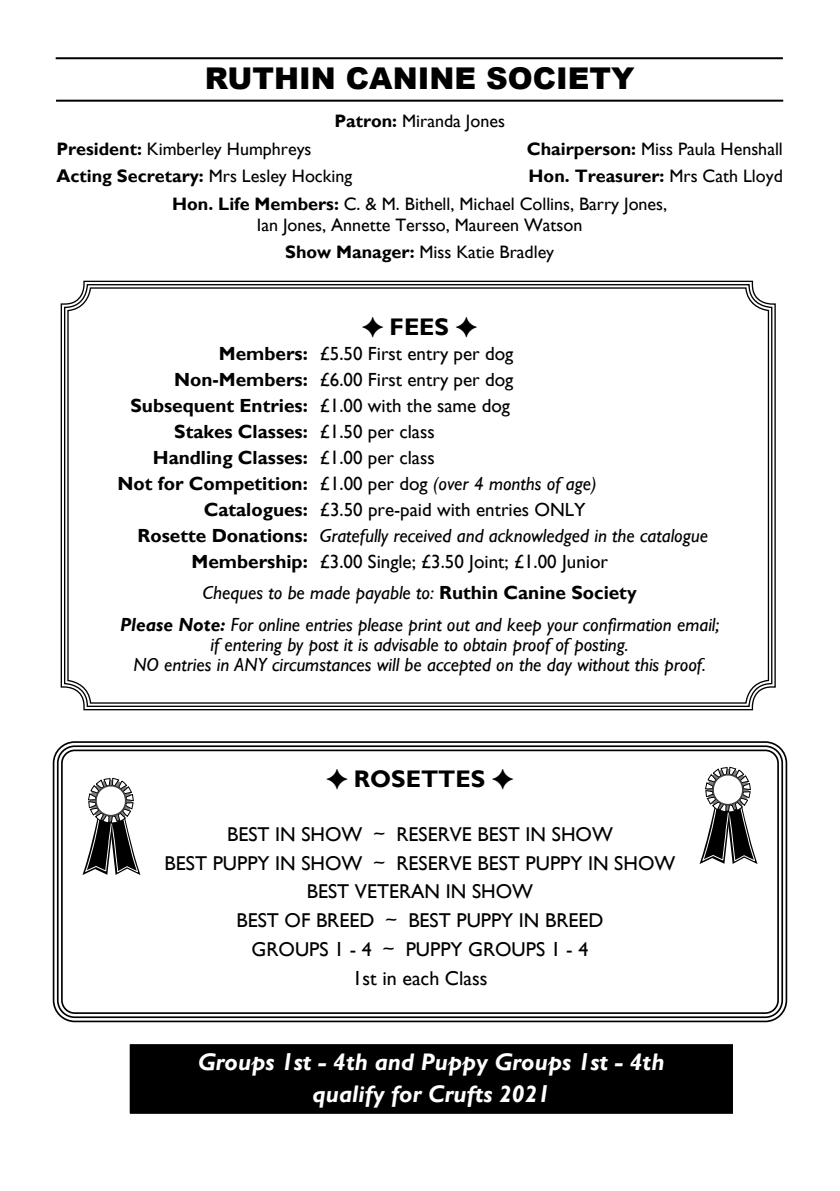
<style>
.page{position:relative;width:840px;height:1191px;background:#fff}
.page>*{position:absolute;margin:0;border:0;box-sizing:border-box;transform-origin:0 0}
.t1{font:900 30px "Arial";color:#000}
.t2{font:italic 700 24px/31.6px "Gill Sans";color:#fff;text-align:center}
.t3{font:700 24px "Gill Sans";color:#000}
.t4{font:20px/28.8px "Gill Sans";color:#000;text-align:center}
.t5{font:italic 19px/31.4px "Gill Sans";color:#000;text-align:center}
.t6{font:19px "Gill Sans";color:#000}
.t7{font:700 19px "Gill Sans";color:#000}
.t8{font:18px/27.2px "Gill Sans";color:#000}
.t9{font:700 18px "Gill Sans";color:#000}
.s1{font-weight:700}
.s2{font-weight:400}
.s3{font-weight:400;font-style:italic}
.s4{font-weight:700;font-style:normal}
</style>
<div class="page">
<svg style="left:60px;top:280px;width:716px;height:431px"></svg>
<hr style="left:56px;top:57px;width:726px;height:2px;background:#000">
<hr style="left:56px;top:100px;width:726px;height:2px;background:#000">
<div style="left:53px;top:741px;width:733px;height:281px;border:2px solid #000;border-radius:21px"></div>
<div style="left:57px;top:745px;width:725px;height:273px;border:2px solid #000;border-radius:17px"></div>
<div style="left:61px;top:749px;width:717px;height:265px;border:2px solid #000;border-radius:13px"></div>
<svg style="left:82px;top:778px;width:58px;height:97px"></svg>
<svg style="left:699px;top:767px;width:58px;height:97px"></svg>
<div style="left:129px;top:1043px;width:604px;height:71px;background:#000"></div>
<div style="left:128px;top:1042px;width:606px;height:73px;border:2px solid #fff"></div>
<svg style="left:362px;top:316px;width:21px;height:21px"></svg>
<svg style="left:456px;top:316px;width:20px;height:21px"></svg>
<h1 class="t1" style="left:204px;top:56px;width:431px">RUTHIN CANINE SOCIETY</h1>
<p class="t8" style="left:334px;top:108px;width:172px"><span class="s1">Patron:</span> Miranda Jones</p>
<p class="t8" style="left:56px;top:135px;width:256px"><span class="s1">President:</span> Kimberley Humphreys</p>
<p class="t8" style="left:526px;top:135px;width:257px"><span class="s1">Chairperson:</span> Miss Paula Henshall</p>
<p class="t9" style="left:56px;top:165px;width:297px">Acting Secretary: <span class="s2">Mrs Lesley Hocking</span></p>
<p class="t8" style="left:172px;top:163px;width:612px;text-indent:356px"><span class="s1">Hon. Treasurer:</span> Mrs Cath Lloyd<br><span class="s1">Hon. Life Members:</span> C. &amp; M. Bithell, Michael Collins, Barry Jones,</p>
<p class="t8" style="left:257px;top:211px;width:327px;text-align:center">Ian Jones, Annette Tersso, Maureen Watson<br><span class="s1">Show Manager:</span> Miss Katie Bradley</p>
<p class="t3" style="left:389px;top:312px;width:61px">FEES</p>
<p class="t6" style="left:219px;top:343px;width:296px"><span class="s1">Members:</span> £5.50 First entry per dog</p>
<p class="t6" style="left:174px;top:368px;width:340px"><span class="s1">Non-Members:</span> £6.00 First entry per dog</p>
<p class="t6" style="left:130px;top:394px;width:381px"><span class="s1">Subsequent Entries:</span> £1.00 with the same dog</p>
<p class="t7" style="left:174px;top:420px;width:262px">Stakes Classes: <span class="s2">£1.50 per class</span></p>
<p class="t7" style="left:153px;top:446px;width:283px">Handling Classes: <span class="s2">£1.00 per class</span></p>
<p class="t7" style="left:117px;top:472px;width:480px">Not for Competition: <span class="s2">£1.00 per dog</span> <span class="s3">(over 4 months of age)</span></p>
<p class="t6" style="left:203px;top:498px;width:383px"><span class="s1">Catalogues:</span> £3.50 pre-paid with entries ONLY</p>
<p class="t5" style="left:137px;top:520px;width:571px"><span class="s4">Rosette Donations:</span> Gratefully received and acknowledged in the catalogue</p>
<p class="t6" style="left:191px;top:550px;width:418px"><span class="s1">Membership:</span> £3.00 Single; £3.50 Joint; £1.00 Junior</p>
<p class="t5" style="left:120px;top:577px;width:600px">Cheques to be made payable to: <span class="s4">Ruthin Canine Society<br></span><span class="s1">Please Note:</span> For online entries please print out and keep your confirmation email;</p>
<p class="t5" style="left:133px;top:634px;width:573px;line-height:20px">if entering by post it is advisable to obtain proof of posting.<br>NO entries in ANY circumstances will be accepted on the day without this proof.</p>
<p class="t3" style="left:354px;top:764px;width:133px">ROSETTES</p>
<p class="t4" style="left:164px;top:819px;width:512px">BEST IN SHOW ~ RESERVE BEST IN SHOW<br>BEST PUPPY IN SHOW ~ RESERVE BEST PUPPY IN SHOW<br>BEST VETERAN IN SHOW<br>BEST OF BREED ~ BEST PUPPY IN BREED<br>GROUPS 1 - 4 ~ PUPPY GROUPS 1 - 4<br>1st in each Class</p>
<p class="t2" style="left:198px;top:1046px;width:468px">Groups 1st - 4th and Puppy Groups 1st - 4th qualify for Crufts 2021</p>
</div>
